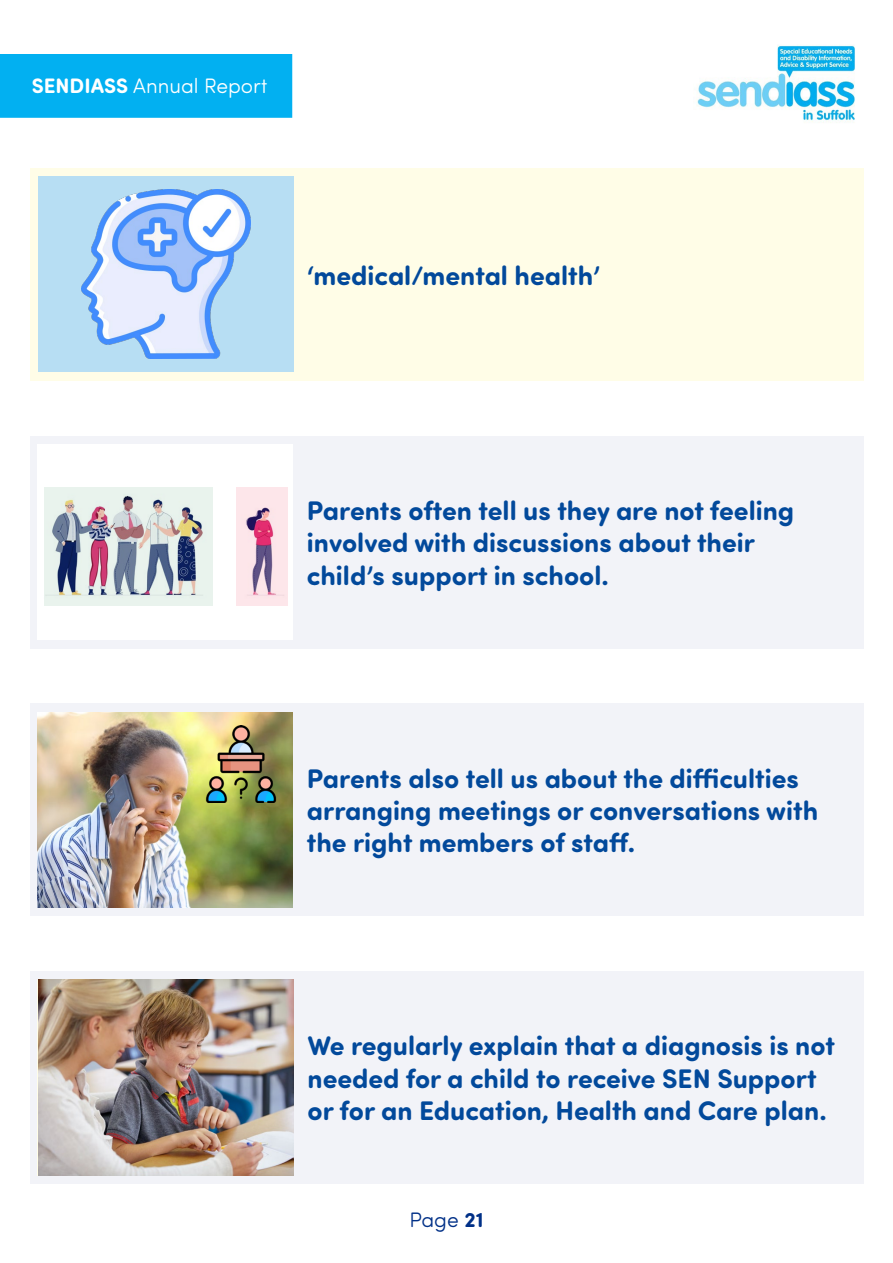
<style>
.page{position:relative;width:893px;height:1263px;background:#fff}
.page>*{position:absolute;margin:0;border:0;box-sizing:border-box;transform-origin:0 0}
.t1{font:700 27px/32.4px "Sofia Pro Soft";color:#02499b}
.t2{font:300 21px "Sofia Pro Soft";color:#feffff}
.t3{font:300 21px "Sofia Pro Soft";color:#003087}
.s1{font-weight:700}
</style>
<div class="page">
<img style="left:696px;top:45px;width:159px;height:78px">
<div style="left:30px;top:168px;width:833px;height:213px;background:#fffde7"></div>
<div style="left:38px;top:176px;width:255px;height:196px;background:#b7def3"></div>
<div style="left:30px;top:704px;width:833px;height:212px;background:#f2f3f8"></div>
<div style="left:30px;top:436px;width:833px;height:212px;background:#f2f3f8"></div>
<div style="left:30px;top:971px;width:833px;height:213px;background:#f2f3f8"></div>
<img style="left:38px;top:980px;width:255px;height:195px">
<div style="left:37px;top:444px;width:255px;height:196px;background:#fff"></div>
<svg style="left:45px;top:488px;width:168px;height:118px;fill:#e7f1eb"></svg>
<svg style="left:236px;top:488px;width:51px;height:118px;fill:#fde6ea"></svg>
<img style="left:37px;top:712px;width:255px;height:196px">
<img style="left:202px;top:725px;width:78px;height:78px">
<img style="left:81px;top:189px;width:169px;height:169px">
<div style="left:0;top:54px;width:293px;height:64px;background:#02b0f1"></div>
<p class="t2" style="left:32px;top:71px;width:237px"><span class="s1">SENDIASS</span> Annual Report</p>
<p class="t1" style="left:307px;top:258px;width:295px">‘medical/mental health’</p>
<p class="t1" style="left:307px;top:493px;width:489px">Parents often tell us they are not feeling involved with discussions about their child’s support in school.</p>
<p class="t1" style="left:307px;top:760px;width:513px">Parents also tell us about the difficulties arranging meetings or conversations with the right members of staff.</p>
<p class="t1" style="left:308px;top:1028px;width:529px">We regularly explain that a diagnosis is not needed for a child to receive SEN Support or for an Education, Health and Care plan.</p>
<p class="t3" style="left:409px;top:1206px;width:76px">Page <span class="s1">21</span></p>
</div>
